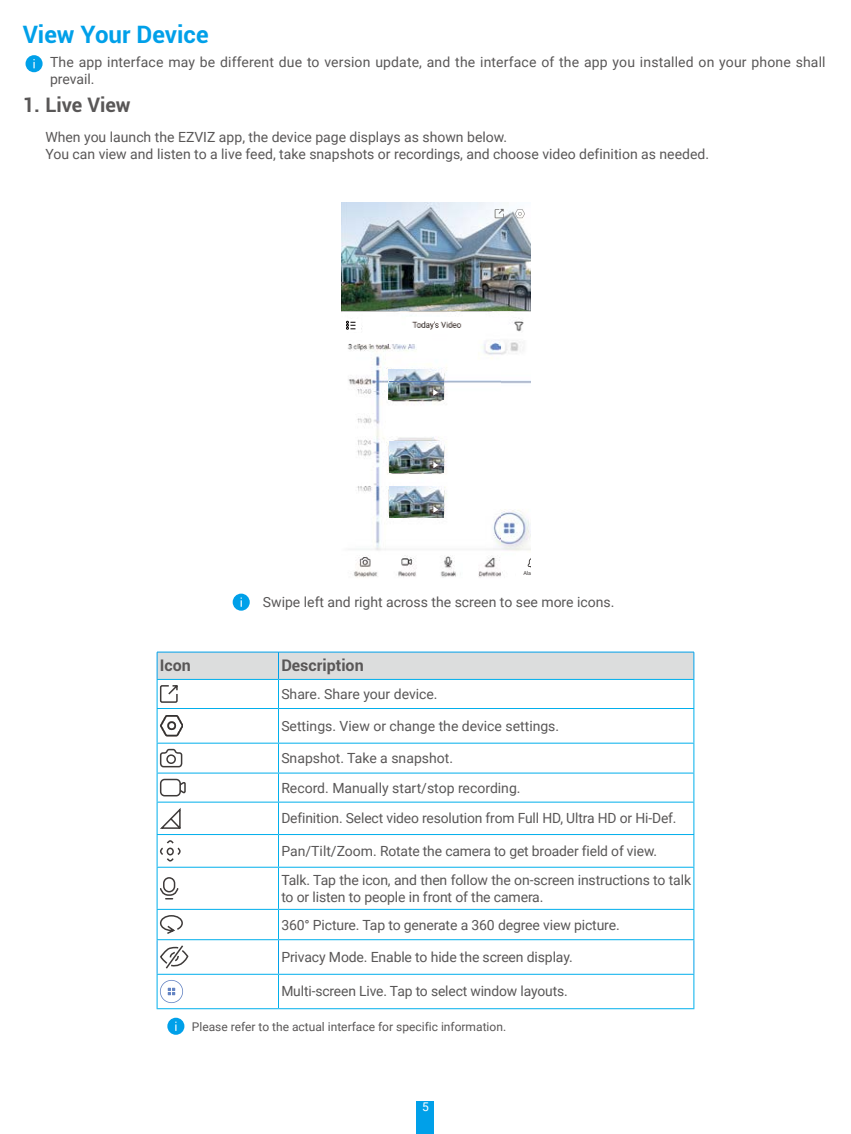
<style>
.page{position:relative;width:851px;height:1134px;background:#fff}
.page>*{position:absolute;margin:0;border:0;box-sizing:border-box;transform-origin:0 0}
.t1{font:700 24px "Roboto";color:#00a0e9}
.t2{font:700 20px "Roboto";color:#595757}
.t3{font:700 16px "Roboto";color:#595757}
.t4{font:14px/16.8px "Roboto";color:#595757}
.t5{font:12px "Roboto";color:#595757}
.t6{font:12px "Roboto";color:#fff}
.t7{font:5.4px "Roboto";color:#3e3a39}
</style>
<div class="page">
<div style="left:417px;top:1101px;width:17px;height:33px;background:#00a0e9"></div>
<div style="left:26px;top:55px;width:17px;height:17px;background:#00a0e9;border-radius:50%"></div>
<svg style="left:33px;top:59px;width:2px;height:9px"></svg>
<img style="left:341px;top:311px;width:189px;height:267px">
<img style="left:341px;top:203px;width:189px;height:108px">
<img style="left:389px;top:369px;width:54px;height:31px">
<svg style="left:433px;top:389px;width:5px;height:7px"></svg>
<img style="left:389px;top:442px;width:54px;height:31px">
<svg style="left:433px;top:462px;width:5px;height:6px"></svg>
<img style="left:389px;top:486px;width:54px;height:31px">
<svg style="left:433px;top:506px;width:5px;height:7px"></svg>
<hr style="left:389px;top:381px;width:54px;height:1px;background:#5d7eb8">
<svg style="left:515px;top:209px;width:10px;height:9px"></svg>
<div style="left:516px;top:553px;width:16px;height:28px;background:#fff"></div>
<svg style="left:527px;top:558px;width:4px;height:10px"></svg>
<svg style="left:348px;top:319px;width:12px;height:12px"></svg>
<svg style="left:346px;top:321px;width:9px;height:8px"></svg>
<svg style="left:494px;top:209px;width:9px;height:9px"></svg>
<img style="left:406px;top:317px;width:58px;height:16px">
<div style="left:233px;top:594px;width:17px;height:17px;background:#00a0e9;border-radius:50%"></div>
<svg style="left:240px;top:597px;width:2px;height:10px"></svg>
<hr style="left:156px;top:708px;width:122px;height:1px;background:#00afec">
<hr style="left:156px;top:709px;width:1px;height:34px;background:#00afec">
<hr style="left:278px;top:708px;width:416px;height:1px;background:#00afec">
<hr style="left:278px;top:709px;width:1px;height:34px;background:#00afec">
<hr style="left:693px;top:709px;width:1px;height:34px;background:#00afec">
<hr style="left:156px;top:743px;width:122px;height:1px;background:#00afec">
<hr style="left:278px;top:743px;width:416px;height:1px;background:#00afec">
<hr style="left:156px;top:772px;width:122px;height:1px;background:#00afec">
<hr style="left:278px;top:772px;width:416px;height:1px;background:#00afec">
<svg style="left:278px;top:744px;width:1px;height:58px"></svg>
<svg style="left:693px;top:744px;width:1px;height:58px"></svg>
<hr style="left:156px;top:802px;width:122px;height:1px;background:#00afec">
<hr style="left:156px;top:803px;width:1px;height:31px;background:#00afec">
<hr style="left:278px;top:802px;width:416px;height:1px;background:#00afec">
<hr style="left:278px;top:803px;width:1px;height:31px;background:#00afec">
<hr style="left:693px;top:803px;width:1px;height:31px;background:#00afec">
<hr style="left:156px;top:834px;width:122px;height:1px;background:#00afec">
<hr style="left:156px;top:835px;width:1px;height:32px;background:#00afec">
<hr style="left:278px;top:834px;width:416px;height:1px;background:#00afec">
<hr style="left:278px;top:835px;width:1px;height:32px;background:#00afec">
<hr style="left:693px;top:835px;width:1px;height:32px;background:#00afec">
<hr style="left:156px;top:867px;width:122px;height:1px;background:#00afec">
<hr style="left:156px;top:868px;width:1px;height:41px;background:#00afec">
<hr style="left:278px;top:867px;width:416px;height:1px;background:#00afec">
<hr style="left:278px;top:868px;width:1px;height:41px;background:#00afec">
<hr style="left:693px;top:868px;width:1px;height:41px;background:#00afec">
<hr style="left:156px;top:909px;width:122px;height:1px;background:#00afec">
<hr style="left:278px;top:909px;width:416px;height:1px;background:#00afec">
<svg style="left:278px;top:910px;width:1px;height:29px"></svg>
<svg style="left:693px;top:910px;width:1px;height:29px"></svg>
<hr style="left:156px;top:939px;width:122px;height:1px;background:#00afec">
<hr style="left:278px;top:939px;width:416px;height:1px;background:#00afec">
<hr style="left:156px;top:974px;width:122px;height:1px;background:#00afec">
<hr style="left:156px;top:975px;width:1px;height:33px;background:#00afec">
<hr style="left:278px;top:974px;width:416px;height:1px;background:#00afec">
<hr style="left:278px;top:975px;width:1px;height:33px;background:#00afec">
<hr style="left:693px;top:975px;width:1px;height:33px;background:#00afec">
<hr style="left:156px;top:1008px;width:122px;height:1px;background:#00afec">
<hr style="left:278px;top:1008px;width:416px;height:1px;background:#00afec">
<hr style="left:157px;top:940px;width:1px;height:34px;background:#00a0e9">
<hr style="left:278px;top:940px;width:1px;height:34px;background:#00a0e9">
<hr style="left:693px;top:940px;width:1px;height:34px;background:#00a0e9">
<svg style="left:156px;top:652px;width:538px;height:56px"></svg>
<img style="left:160px;top:715px;width:22px;height:22px">
<svg style="left:156px;top:744px;width:30px;height:86px"></svg>
<svg style="left:160px;top:840px;width:21px;height:22px"></svg>
<div style="left:163px;top:877px;width:12px;height:15px;border:2px solid #3e3a39;border-radius:5px"></div>
<svg style="left:160px;top:887px;width:19px;height:13px"></svg>
<svg style="left:156px;top:910px;width:33px;height:60px"></svg>
<svg style="left:160px;top:980px;width:23px;height:23px"></svg>
<div style="left:161px;top:981px;width:21px;height:21px;background:#fff;border-radius:50%"></div>
<svg style="left:168px;top:988px;width:7px;height:7px"></svg>
<div style="left:167px;top:1018px;width:17px;height:17px;background:#00a0e9;border-radius:50%"></div>
<h1 class="t1" style="left:23px;top:18px;width:187px">View Your Device</h1>
<p class="t4" style="left:50px;top:53px;width:777px">The app interface may be different due to version update, and the interface of the app you installed on your phone shall prevail.</p>
<h2 class="t2" style="left:23px;top:90px;width:109px">1. Live View</h2>
<p class="t4" style="left:45px;top:128px;width:665px">When you launch the EZVIZ app, the device page displays as shown below.<br>You can view and listen to a live feed, take snapshots or recordings, and choose video definition as needed.</p>
<p class="t7" style="left:523px;top:569px;width:9px">Ala</p>
<p class="t4" style="left:263px;top:593px;width:353px">Swipe left and right across the screen to see more icons.</p>
<p class="t3" style="left:160px;top:654px;width:32px">Icon</p>
<p class="t3" style="left:281px;top:654px;width:84px">Description</p>
<p class="t4" style="left:281px;top:685px;width:158px">Share. Share your device.</p>
<p class="t4" style="left:281px;top:717px;width:279px">Settings. View or change the device settings.</p>
<p class="t4" style="left:281px;top:742px;width:396px;line-height:30.2px">Snapshot. Take a snapshot.<br>Record. Manually start/stop recording.<br>Definition. Select video resolution from Full HD, Ultra HD or Hi-Def.</p>
<p class="t4" style="left:281px;top:836px;width:411px;line-height:29px">Pan/Tilt/Zoom. Rotate the camera to get broader field of view.<br>Talk. Tap the icon, and then follow the on-screen instructions to talk</p>
<p class="t4" style="left:281px;top:882px;width:340px;line-height:27.8px">to or listen to people in front of the camera.<br>360° Picture. Tap to generate a 360 degree view picture.</p>
<p class="t4" style="left:281px;top:948px;width:293px">Privacy Mode. Enable to hide the screen display.</p>
<p class="t4" style="left:281px;top:982px;width:288px">Multi-screen Live. Tap to select window layouts.</p>
<p class="t5" style="left:192px;top:1018px;width:316px">Please refer to the actual interface for specific information.</p>
<p class="t6" style="left:422px;top:1099px;width:8px">5</p>
</div>
